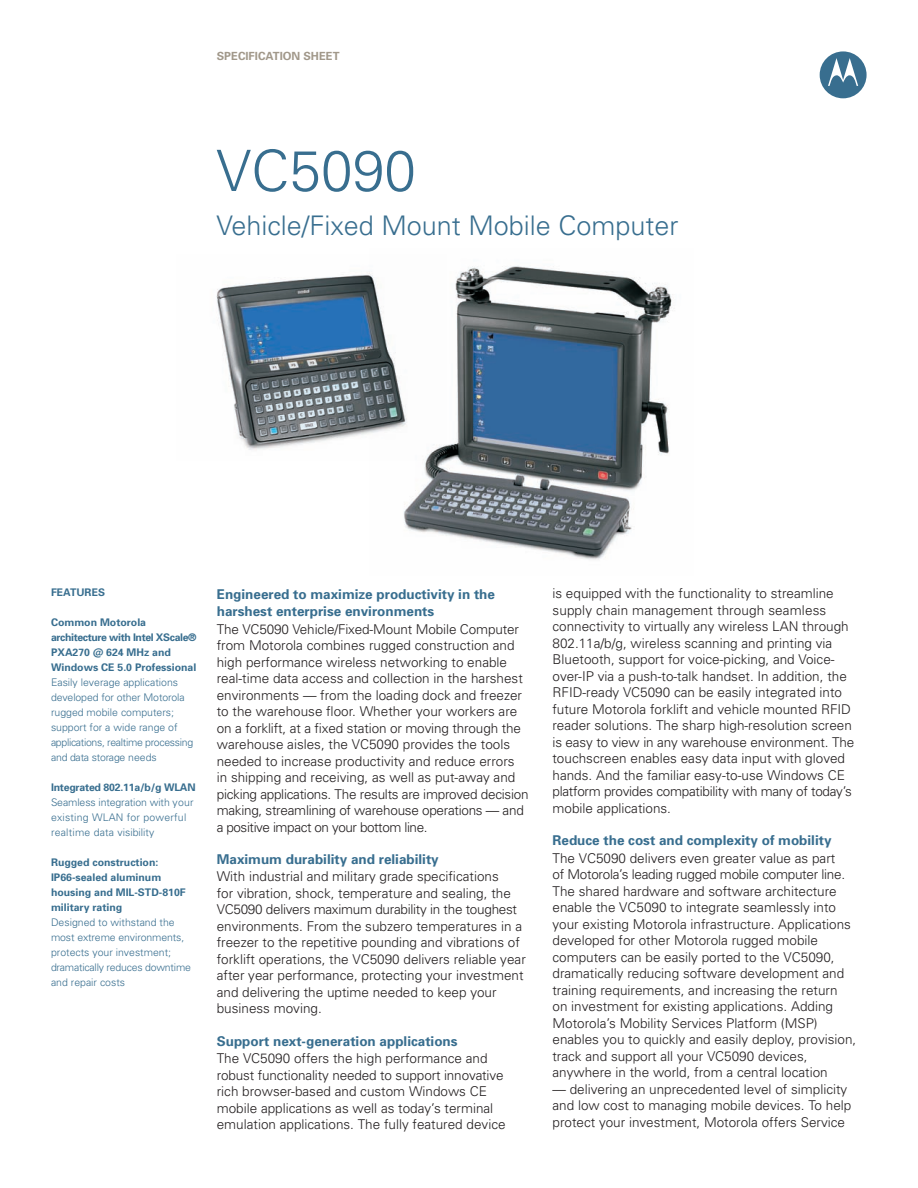
<style>
.page{position:relative;width:918px;height:1188px;background:#fff}
.page>*{position:absolute;margin:0;border:0;box-sizing:border-box;transform-origin:0 0}
.t1{font:300 57px "Univers";color:#386e8f}
.t2{font:300 27px "Univers";color:#386e8f}
.t3{font:300 13.5px/16.5px "Univers";color:#231f20}
.t4{font:700 13.5px/17.2px "Univers";color:#386e8f}
.t5{font:700 11.25px "Univers";color:#a1988a}
.t6{font:300 10.5px/15px "Univers";color:#386e8f}
.t7{font:700 10.5px/15px "Univers";color:#386e8f}
.t8{font:300 10.5px/15px "Univers";letter-spacing:.02em;color:#386e8f}
.t9{font:700 10.5px "Univers";letter-spacing:-.02em;color:#386e8f}
</style>
<div class="page">
<img style="left:403px;top:265px;width:270px;height:295px">
<img style="left:216px;top:265px;width:231px;height:196px">
<svg style="left:820px;top:51px;width:47px;height:47px"></svg>
<p class="t5" style="left:217px;top:49px;width:110px">SPECIFICATION Sheet</p>
<h1 class="t1" style="left:216px;top:136px;width:201px">VC5090</h1>
<h2 class="t2" style="left:216px;top:209px;width:464px">Vehicle/Fixed Mount Mobile Computer</h2>
<p class="t7" style="left:51px;top:585px;width:56px">FEATURES</p>
<p class="t7" style="left:51px;top:615px;width:147px">Common Motorola architecture with Intel XScale®<br>PXA270 @ 624 MHz and<br>Windows CE 5.0 Professional</p>
<p class="t6" style="left:51px;top:675px;width:144px">Easily leverage applications developed for other Motorola rugged mobile computers; support for a wide range of applications, realtime processing and data storage needs</p>
<p class="t9" style="left:51px;top:781px;width:146px">Integrated 802.11a/b/g WLAN</p>
<p class="t8" style="left:51px;top:795px;width:144px">Seamless integration with your existing WLAN for powerful realtime data visibility</p>
<p class="t7" style="left:51px;top:855px;width:136px">Rugged construction:<br>IP66-sealed aluminum housing and MIL-STD-810F military rating</p>
<p class="t6" style="left:51px;top:915px;width:141px">Designed to withstand the most extreme environments, protects your investment; dramatically reduces downtime and repair costs</p>
<p class="t4" style="left:217px;top:585px;width:280px">Engineered to maximize productivity in the harshest enterprise environments</p>
<p class="t3" style="left:217px;top:620px;width:313px">The VC5090 Vehicle/Fixed-Mount Mobile Computer from Motorola combines rugged construction and high performance wireless networking to enable real-time data access and collection in the harshest environments — from the loading dock and freezer to the warehouse floor. Whether your workers are on a forklift, at a fixed station or moving through the warehouse aisles, the VC5090 provides the tools needed to increase productivity and reduce errors<br>in shipping and receiving, as well as put-away and picking applications. The results are improved decision making, streamlining of warehouse operations — and a positive impact on your bottom line.</p>
<p class="t4" style="left:217px;top:850px;width:224px">Maximum durability and reliability</p>
<p class="t3" style="left:217px;top:868px;width:311px">With industrial and military grade specifications<br>for vibration, shock, temperature and sealing, the VC5090 delivers maximum durability in the toughest environments. From the subzero temperatures in a freezer to the repetitive pounding and vibrations of forklift operations, the VC5090 delivers reliable year after year performance, protecting your investment and delivering the uptime needed to keep your business moving.</p>
<p class="t4" style="left:217px;top:1032px;width:242px">Support next-generation applications</p>
<p class="t3" style="left:217px;top:1050px;width:290px">The VC5090 offers the high performance and robust functionality needed to support innovative rich browser-based and custom Windows CE mobile applications as well as today’s terminal emulation applications. The fully featured device</p>
<p class="t3" style="left:552px;top:585px;width:303px">is equipped with the functionality to streamline supply chain management through seamless connectivity to virtually any wireless LAN through 802.11a/b/g, wireless scanning and printing via Bluetooth, support for voice-picking, and Voice&shy;over-IP via a push-to-talk handset. In addition, the RFID-ready VC5090 can be easily integrated into future Motorola forklift and vehicle mounted RFID reader solutions. The sharp high-resolution screen is easy to view in any warehouse environment. The touchscreen enables easy data input with gloved hands. And the familiar easy-to-use Windows CE platform provides compatibility with many of today’s mobile applications.</p>
<p class="t4" style="left:552px;top:831px;width:281px">Reduce the cost and complexity of mobility</p>
<p class="t3" style="left:552px;top:849px;width:305px">The VC5090 delivers even greater value as part<br>of Motorola’s leading rugged mobile computer line.<br>The shared hardware and software architecture enable the VC5090 to integrate seamlessly into your existing Motorola infrastructure. Applications developed for other Motorola rugged mobile computers can be easily ported to the VC5090, dramatically reducing software development and training requirements, and increasing the return<br>on investment for existing applications. Adding Motorola’s Mobility Services Platform (MSP) enables you to quickly and easily deploy, provision, track and support all your VC5090 devices, anywhere in the world, from a central location</p>
<p class="t3" style="left:552px;top:1080px;width:300px">— delivering an unprecedented level of simplicity and low cost to managing mobile devices. To help protect your investment, Motorola offers Service</p>
</div>
